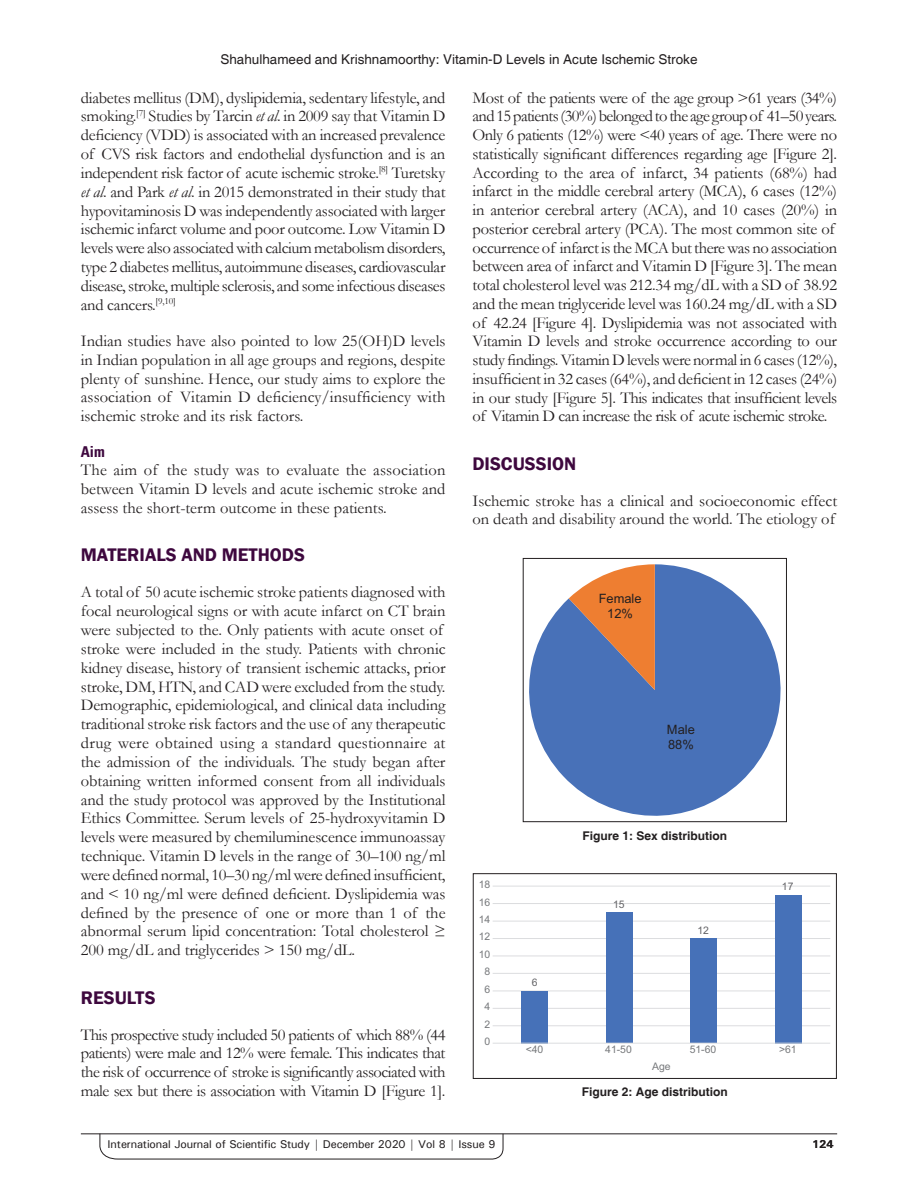
<style>
.page{position:relative;width:918px;height:1188px;background:#fff}
.page>*{position:absolute;margin:0;border:0;box-sizing:border-box;transform-origin:0 0}
.t1{font:600 18.75px "Franklin Gothic";color:#3e083e}
.TX{font:16.5px/18.9px "Garamond";letter-spacing:-.005em;color:#231f20;text-align:justify}
.t2{font:700 condensed 15px "Univers";color:#3e083e}
.t3{font:13.5px "Helvetica";color:#231f20}
.t4{font:12.9px/15.5px "Arial";color:#231f20}
.FGC{font:700 12px "Helvetica";color:#231f20}
.RF{font:500 11.25px "Univers";letter-spacing:-.01em;color:#231f20}
.t5{font:700 11.25px "Univers";color:#231f20}
.t6{font:10.35px "Arial";color:#76787b}
.t7{font:10.35px "Arial";color:#636366}
.s1{font-style:italic}
</style>
<div class="page">
<hr style="left:81px;top:1134px;width:756px;height:1px;background:#231f20">
<svg style="left:100px;top:1133px;width:403px;height:26px"></svg>
<svg style="left:529px;top:564px;width:252px;height:252px;fill:#4871b8"></svg>
<svg style="left:569px;top:564px;width:86px;height:126px;background:#b38474"></svg>
<div style="left:523px;top:558px;width:264px;height:264px;border:1px solid #231f20"></div>
<hr style="left:493px;top:886px;width:337px;height:1px;background:#dcdddf">
<hr style="left:493px;top:903px;width:337px;height:1px;background:#dcdddf">
<hr style="left:493px;top:921px;width:337px;height:1px;background:#dcdddf">
<hr style="left:493px;top:938px;width:337px;height:1px;background:#dcdddf">
<hr style="left:493px;top:955px;width:337px;height:1px;background:#dcdddf">
<hr style="left:493px;top:973px;width:337px;height:1px;background:#dcdddf">
<hr style="left:493px;top:990px;width:337px;height:1px;background:#dcdddf">
<hr style="left:493px;top:1008px;width:337px;height:1px;background:#dcdddf">
<hr style="left:493px;top:1025px;width:337px;height:1px;background:#dcdddf">
<div style="left:775px;top:895px;width:26px;height:148px;background:#4671b8"></div>
<div style="left:690px;top:939px;width:27px;height:104px;background:#4671b8"></div>
<div style="left:606px;top:912px;width:26px;height:131px;background:#4671b8"></div>
<div style="left:522px;top:991px;width:26px;height:52px;background:#4671b8"></div>
<hr style="left:493px;top:1043px;width:337px;height:1px;background:#dcdddf">
<div style="left:473px;top:873px;width:364px;height:206px;border:1px solid #231f20"></div>
<p class="t3" style="left:220px;top:52px;width:479px">Shahulhameed and Krishnamoorthy: Vitamin-D Levels in Acute Ischemic Stroke</p>
<p class="TX" style="left:81px;top:88px;width:366px">diabetes mellitus (DM), dyslipidemia, sedentary lifestyle, and smoking.<sup>[7]</sup> Studies by Tarcin <span class="s1">et al</span>. in 2009 say that Vitamin D deficiency (VDD) is associated with an increased prevalence of CVS risk factors and endothelial dysfunction and is an independent risk factor of acute ischemic stroke.<sup>[8]</sup> Turetsky <span class="s1">et al</span>. and Park <span class="s1">et al</span>. in 2015 demonstrated in their study that hypovitaminosis D was independently associated with larger ischemic infarct volume and poor outcome. Low Vitamin D levels were also associated with calcium metabolism disorders, type 2 diabetes mellitus, autoimmune diseases, cardiovascular disease, stroke, multiple sclerosis, and some infectious diseases and cancers.<sup>[9,10]</sup></p>
<p class="TX" style="left:81px;top:331px;width:366px">Indian studies have also pointed to low 25(OH)D levels in Indian population in all age groups and regions, despite plenty of sunshine. Hence, our study aims to explore the association of Vitamin D deficiency/insufficiency with ischemic stroke and its risk factors.</p>
<h2 class="t2" style="left:81px;top:442px;width:26px">Aim</h2>
<p class="TX" style="left:81px;top:460px;width:366px">The aim of the study was to evaluate the association between Vitamin D levels and acute ischemic stroke and assess the short-term outcome in these patients.</p>
<h1 class="t1" style="left:81px;top:544px;width:226px">MATERIALS AND METHODS</h1>
<p class="TX" style="left:81px;top:582px;width:366px;text-align:left">A total of 50 acute ischemic stroke patients diagnosed with focal neurological signs or with acute infarct on CT brain were subjected to the. Only patients with acute onset of stroke were included in the study. Patients with chronic kidney disease, history of transient ischemic attacks, prior stroke, DM, HTN, and CAD were excluded from the study.<br>Demographic, epidemiological, and clinical data including traditional stroke risk factors and the use of any therapeutic drug were obtained using a standard questionnaire at the admission of the individuals. The study began after obtaining written informed consent from all individuals and the study protocol was approved by the Institutional Ethics Committee. Serum levels of 25-hydroxyvitamin D levels were measured by chemiluminescence immunoassay technique. Vitamin D levels in the range of 30–100 ng/ml were defined normal, 10–30 ng/ml were defined insufficient, and &lt; 10 ng/ml were defined deficient. Dyslipidemia was defined by the presence of one or more than 1 of the abnormal serum lipid concentration: Total cholesterol ≥ 200 mg/dL and triglycerides &gt; 150 mg/dL.</p>
<h1 class="t1" style="left:81px;top:986px;width:76px">RESULTS</h1>
<p class="TX" style="left:81px;top:1025px;width:366px">This prospective study included 50 patients of which 88% (44 patients) were male and 12% were female. This indicates that the risk of occurrence of stroke is significantly associated with male sex but there is association with Vitamin D [Figure 1].</p>
<p class="TX" style="left:472px;top:88px;width:366px;text-align:left">Most of the patients were of the age group &gt;61 years (34%) and 15 patients (30%) belonged to the age group of 41–50 years.<br>Only 6 patients (12%) were &lt;40 years of age. There were no statistically significant differences regarding age [Figure 2].<br>According to the area of infarct, 34 patients (68%) had infarct in the middle cerebral artery (MCA), 6 cases (12%) in anterior cerebral artery (ACA), and 10 cases (20%) in posterior cerebral artery (PCA). The most common site of occurrence of infarct is the MCA but there was no association between area of infarct and Vitamin D [Figure 3]. The mean total cholesterol level was 212.34 mg/dL with a SD of 38.92 and the mean triglyceride level was 160.24 mg/dL with a SD of 42.24 [Figure 4]. Dyslipidemia was not associated with Vitamin D levels and stroke occurrence according to our study findings. Vitamin D levels were normal in 6 cases (12%), insufficient in 32 cases (64%), and deficient in 12 cases (24%) in our study [Figure 5]. This indicates that insufficient levels of Vitamin D can increase the risk of acute ischemic stroke.</p>
<h1 class="t1" style="left:472px;top:452px;width:105px">DISCUSSION</h1>
<p class="TX" style="left:472px;top:491px;width:366px">Ischemic stroke has a clinical and socioeconomic effect on death and disability around the world. The etiology of</p>
<p class="t4" style="left:599px;top:590px;width:44px;text-align:center">Female<br>12%</p>
<p class="t4" style="left:667px;top:721px;width:29px">Male<br>88%</p>
<p class="t6" style="left:479px;top:877px;width:13px">18</p>
<p class="t6" style="left:479px;top:895px;width:13px">16</p>
<p class="t6" style="left:479px;top:912px;width:13px">14</p>
<p class="t6" style="left:479px;top:930px;width:13px">12</p>
<p class="t6" style="left:479px;top:947px;width:13px">10</p>
<p class="t6" style="left:485px;top:965px;width:7px">8</p>
<p class="t6" style="left:485px;top:982px;width:7px">6</p>
<p class="t6" style="left:485px;top:1000px;width:7px">4</p>
<p class="t6" style="left:485px;top:1017px;width:7px">2</p>
<p class="t6" style="left:485px;top:1034px;width:7px">0</p>
<p class="t7" style="left:532px;top:975px;width:7px">6</p>
<p class="FGC" style="left:582px;top:828px;width:146px">Figure 1: Sex distribution</p>
<p class="t7" style="left:613px;top:897px;width:13px">15</p>
<p class="t7" style="left:698px;top:923px;width:13px">12</p>
<p class="t7" style="left:782px;top:879px;width:13px">17</p>
<p class="t6" style="left:526px;top:1043px;width:19px">&lt;40</p>
<p class="t6" style="left:605px;top:1043px;width:28px">41-50</p>
<p class="t6" style="left:690px;top:1043px;width:28px">51-60</p>
<p class="t6" style="left:779px;top:1043px;width:19px">&gt;61</p>
<p class="t6" style="left:652px;top:1060px;width:20px">Age</p>
<p class="FGC" style="left:582px;top:1085px;width:148px">Figure 2: Age distribution</p>
<p class="RF" style="left:108px;top:1137px;width:389px">International Journal of Scientific Study | December 2020 | Vol 8 | Issue 9</p>
<p class="t5" style="left:812px;top:1137px;width:23px">124</p>
</div>
